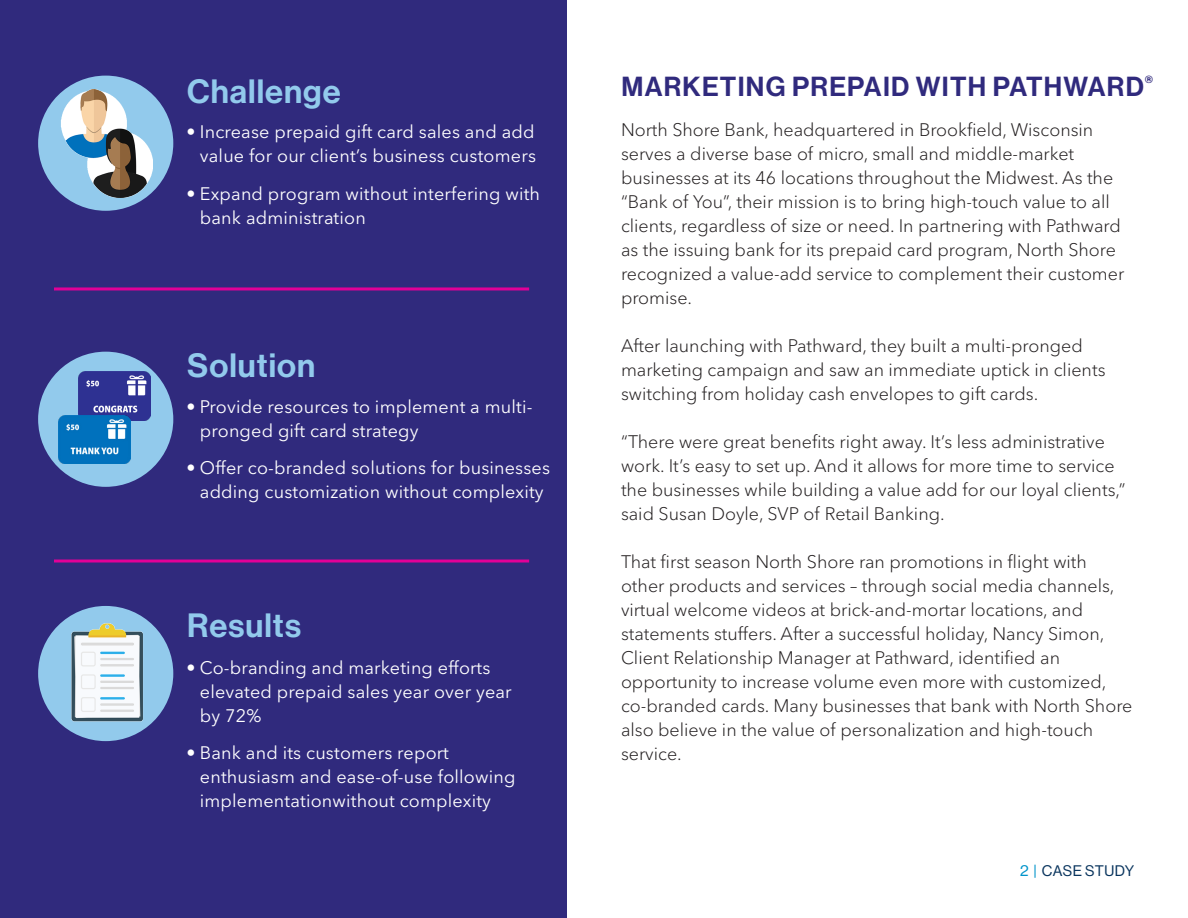
<style>
.page{position:relative;width:1188px;height:918px;background:#fff}
.page>*{position:absolute;margin:0;border:0;box-sizing:border-box;transform-origin:0 0}
.t1{font:33px "N Haas Grotesk DS Pro 65 Md";letter-spacing:.03em;color:#92caec}
.t2{font:27px "N Haas Grotesk DS Pro 65 Md";letter-spacing:.045em;color:#302a7d}
.t3{font:300 18px/24px "Avenir Next LT Pro";color:#231f20}
.t4{font:18px/24px "Avenir Next LT Pro";letter-spacing:.01em;color:#fff}
.t5{font:15px "N Haas Grotesk DS Pro 55 Rg";letter-spacing:.025em;color:#0a355e}
.s1{color:#0094ca}
</style>
<div class="page">
<div style="left:0;top:0;width:567px;height:918px;background:#302a7d"></div>
<hr style="left:54px;top:287px;width:475px;height:3px;background:#e10098">
<div style="left:38px;top:76px;width:135px;height:135px;background:#92caec;border-radius:50%"></div>
<hr style="left:54px;top:560px;width:475px;height:3px;background:#e10098">
<img style="left:58px;top:89px;width:95px;height:108px">
<div style="left:38px;top:352px;width:135px;height:135px;background:#92caec;border-radius:50%"></div>
<img style="left:78px;top:372px;width:73px;height:48px">
<img style="left:58px;top:416px;width:72px;height:48px">
<div style="left:38px;top:606px;width:135px;height:135px;background:#92caec;border-radius:50%"></div>
<img style="left:66px;top:617px;width:79px;height:105px">
<p class="t1" style="left:187px;top:72px;width:155px">Challenge</p>
<p class="t4" style="left:186px;top:120px;width:351px;text-align:right">• Increase prepaid gift card sales and add value for our client’s business customers</p>
<p class="t4" style="left:200px;top:181px;width:342px;text-indent:-13px">• Expand program without interfering with bank administration</p>
<p class="t1" style="left:187px;top:346px;width:129px">Solution</p>
<p class="t4" style="left:200px;top:394px;width:334px;text-indent:-13px">• Provide resources to implement a multi&shy;pronged gift card strategy</p>
<p class="t4" style="left:186px;top:456px;width:365px;text-align:center">• Offer co-branded solutions for businesses adding customization without complexity</p>
<p class="t1" style="left:187px;top:607px;width:115px">Results</p>
<p class="t4" style="left:200px;top:655px;width:313px;text-indent:-13px">• Co-branding and marketing efforts elevated prepaid sales year over year by 72%</p>
<p class="t4" style="left:200px;top:741px;width:317px;text-indent:-13px">• Bank and its customers report enthusiasm and ease-of-use following implementationwithout complexity</p>
<p class="t2" style="left:622px;top:71px;width:533px">MARKETING PREPAID WITH PATHWARD<sup>®</sup></p>
<p class="t3" style="left:621px;top:117px;width:505px">North Shore Bank, headquartered in Brookfield, Wisconsin serves a diverse base of micro, small and middle-market businesses at its 46 locations throughout the Midwest. As the “Bank of You”, their mission is to bring high-touch value to all clients, regardless of size or need. In partnering with Pathward as the issuing bank for its prepaid card program, North Shore recognized a value-add service to complement their customer promise.</p>
<p class="t3" style="left:621px;top:333px;width:486px">After launching with Pathward, they built a multi-pronged marketing campaign and saw an immediate uptick in clients switching from holiday cash envelopes to gift cards.</p>
<p class="t3" style="left:621px;top:429px;width:506px">“There were great benefits right away. It’s less administrative work. It’s easy to set up. And it allows for more time to service the businesses while building a value add for our loyal clients,” said Susan Doyle, SVP of Retail Banking.</p>
<p class="t3" style="left:621px;top:549px;width:513px">That first season North Shore ran promotions in flight with other products and services – through social media channels, virtual welcome videos at brick-and-mortar locations, and statements stuffers. After a successful holiday, Nancy Simon, Client Relationship Manager at Pathward, identified an opportunity to increase volume even more with customized, co-branded cards. Many businesses that bank with North Shore also believe in the value of personalization and high-touch service.</p>
<p class="t5" style="left:1020px;top:862px;width:116px"><span class="s1">2 |</span> CASE STUDY</p>
</div>
